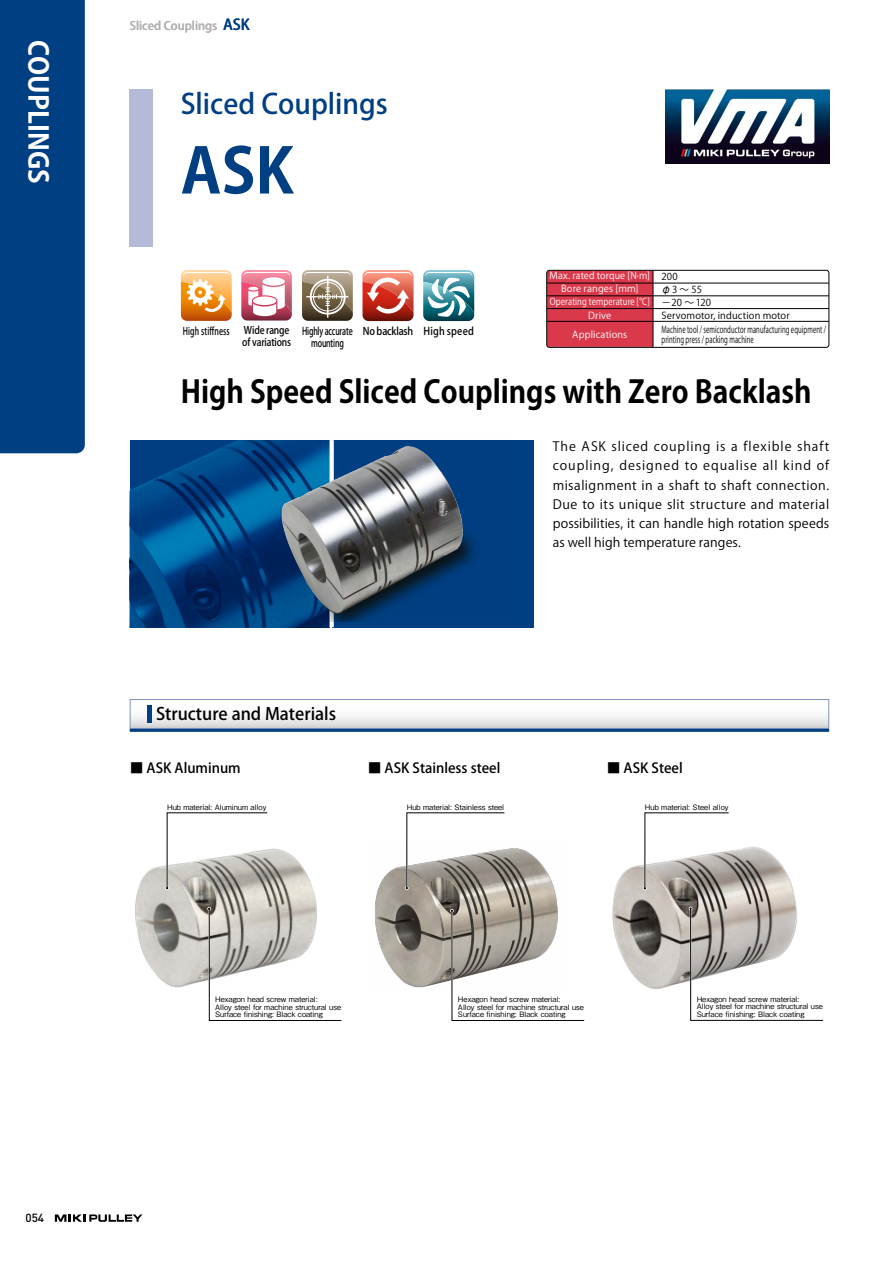
<style>
.page{position:relative;width:893px;height:1263px;background:#fff}
.page>*{position:absolute;margin:0;border:0;box-sizing:border-box;transform-origin:0 0}
.t1{font:700 61.65px "Koz Go Pro";color:#003f82}
.t2{font:700 30.9px "Koz Go Pro";color:#000;scale:.93 1}
.t3{font:500 27.6px "Koz Go Pro";color:#003f82}
.t4{font:700 26.55px "Koz Go Pro";color:#fff}
.t5{font:500 16.95px "Koz Go Pro";color:#000}
.t6{font:500 13.8px "Koz Go Pro";color:#000}
.t7{font:12.75px/19.2px "Koz Go Pro";letter-spacing:.005em;color:#000;text-align:justify}
.t8{font:500 11.7px "Koz Go Pro";color:#b1b2b3}
.t9{font:500 11.7px "DIN Pro";color:#000}
.t10{font:500 10.65px/12px "Koz Go Pro";letter-spacing:-.02em;color:#000;text-align:center;scale:.71 1}
.t11{font:500 10.65px "Koz Go Pro";letter-spacing:.02em;color:#000;scale:.7 1}
.t12{font:500 10.65px "Koz Go Pro";letter-spacing:-.02em;color:#000;scale:.9 1}
.t13{font:500 10.65px "Koz Go Pro";letter-spacing:.02em;color:#000;scale:.9 1}
.t14{font:500 10.5px "Koz Go Pro";letter-spacing:-.02em;color:#000;scale:.86 1}
.t15{font:9.6px/9.6px "Koz Go Pro";letter-spacing:.015em;color:#000;scale:.64 1}
.t16{font:9.6px/12.9px "Koz Go Pro";letter-spacing:.015em;color:#fff}
.t17{font:9.6px/12px "Koz Go Pro";letter-spacing:.015em;color:#fff;scale:.83 1}
.t18{font:9.6px "Koz Go Pro";letter-spacing:.015em;color:#000}
.t19{font:500 7.35px/7.8px "Gothic BBB Pr 6 N";color:#000}
.s1{font-size:14.85px;color:#003f82}
.s2{color:#000}
.s3{font-family:"Shin Go Pro";color:#000}
</style>
<div class="page">
<img style="left:666px;top:89px;width:163px;height:75px">
<div style="left:0;top:0;width:85px;height:453px;background:#003f82"></div>
<svg style="left:55px;top:1214px;width:87px;height:8px"></svg>
<img style="left:612px;top:846px;width:185px;height:144px">
<svg style="left:643px;top:812px;width:87px;height:78px"></svg>
<svg style="left:689px;top:906px;width:135px;height:115px"></svg>
<img style="left:375px;top:848px;width:183px;height:140px">
<svg style="left:405px;top:812px;width:101px;height:78px"></svg>
<svg style="left:450px;top:909px;width:135px;height:112px"></svg>
<svg style="left:362px;top:270px;width:52px;height:51px;background:#d16a5d"></svg>
<svg style="left:181px;top:270px;width:51px;height:51px"></svg>
<svg style="left:241px;top:270px;width:51px;height:51px"></svg>
<div style="left:253px;top:296px;width:23px;height:9px;background:#fff;border-radius:50%"></div>
<svg style="left:302px;top:270px;width:51px;height:51px;background:#978b78"></svg>
<svg style="left:423px;top:270px;width:51px;height:51px"></svg>
<hr style="left:653px;top:283px;width:176px;height:1px;background:#000">
<hr style="left:653px;top:296px;width:176px;height:1px;background:#000">
<hr style="left:653px;top:308px;width:176px;height:1px;background:#000">
<hr style="left:653px;top:321px;width:176px;height:1px;background:#000">
<svg style="left:548px;top:272px;width:106px;height:74px;background:#cc3646"></svg>
<div style="left:546px;top:270px;width:283px;height:78px;border:1px solid #000;border-radius:3px"></div>
<div style="left:130px;top:89px;width:23px;height:158px;background:#b4bad8"></div>
<div style="left:332px;top:440px;width:202px;height:187px;background:#003f82"></div>
<img style="left:130px;top:440px;width:200px;height:187px">
<svg style="left:330px;top:621px;width:4px;height:6px"></svg>
<svg style="left:132px;top:705px;width:695px;height:22px"></svg>
<hr style="left:148px;top:705px;width:4px;height:17px;background:#003f82">
<div style="left:130px;top:699px;width:699px;height:30px;border:1px solid #8391bd"></div>
<hr style="left:130px;top:729px;width:699px;height:3px;background:#003f82">
<img style="left:241px;top:440px;width:235px;height:181px">
<img style="left:135px;top:848px;width:182px;height:140px">
<svg style="left:165px;top:812px;width:103px;height:78px"></svg>
<svg style="left:207px;top:907px;width:135px;height:114px"></svg>
<h3 class="t4" style="left:55px;top:40px;width:145px;rotate:90deg">COUPLINGS</h3>
<h3 class="t9" style="left:26px;top:1210px;width:20px">054</h3>
<h3 class="t8" style="left:130px;top:19px;width:122px">Sliced Couplings <span class="s1">ASK</span></h3>
<h3 class="t3" style="left:181px;top:86px;width:209px">Sliced Couplings</h3>
<h1 class="t1" style="left:181px;top:131px;width:115px">ASK</h1>
<h3 class="t16" style="left:561px;top:270px;width:118px;text-indent:-12px">Max. rated torque [N∙m] <span class="s2">200<br></span>Bore ranges [mm]</h3>
<h3 class="t17" style="left:550px;top:284px;width:196px;text-indent:112px"><span class="s3">φ</span><span class="s2">3～55<br></span>Operating temperature [°C] <span class="s2">－20 ～ 120</span></h3>
<h3 class="t16" style="left:588px;top:309px;width:25px">Drive</h3>
<h3 class="t18" style="left:661px;top:309px;width:130px">Servomotor, induction motor</h3>
<h3 class="t16" style="left:572px;top:328px;width:57px">Applications</h3>
<h3 class="t15" style="left:661px;top:325px;width:259px">Machine tool / semiconductor manufacturing equipment / printing press / packing machine</h3>
<h2 class="t2" style="left:181px;top:372px;width:680px">High Speed Sliced Couplings with Zero Backlash</h2>
<h3 class="t11" style="left:183px;top:324px;width:69px">High stiffness</h3>
<h3 class="t14" style="left:244px;top:324px;width:54px">Wide range</h3>
<h3 class="t12" style="left:363px;top:324px;width:57px">No backlash</h3>
<h3 class="t14" style="left:242px;top:336px;width:58px">of variations</h3>
<h3 class="t10" style="left:302px;top:325px;width:73px">Highly accurate mounting</h3>
<h3 class="t13" style="left:423px;top:324px;width:58px">High speed</h3>
<h3 class="t5" style="left:156px;top:703px;width:182px">Structure and Materials</h3>
<p class="t7" style="left:553px;top:437px;width:278px">The ASK sliced coupling is a flexible shaft coupling, designed to equalise all kind of misalignment in a shaft to shaft connection.<br>Due to its unique slit structure and material possibilities, it can handle high rotation speeds as well high temperature ranges.</p>
<h3 class="t6" style="left:130px;top:759px;width:113px">■ ASK Aluminum</h3>
<h3 class="t6" style="left:368px;top:759px;width:134px">■ ASK Stainless steel</h3>
<h3 class="t6" style="left:607px;top:759px;width:78px">■ ASK Steel</h3>
<p class="t19" style="left:167px;top:802px;width:101px">Hub material: Aluminum alloy</p>
<p class="t19" style="left:407px;top:802px;width:99px">Hub material: Stainless steel</p>
<p class="t19" style="left:645px;top:802px;width:85px">Hub material: Steel alloy</p>
<p class="t19" style="left:215px;top:994px;width:127px">Hexagon head screw material:<br>Alloy steel for machine structural use<br>Surface finishing: Black coating</p>
<p class="t19" style="left:458px;top:994px;width:128px">Hexagon head screw material:<br>Alloy steel for machine structural use<br>Surface finishing: Black coating</p>
<p class="t19" style="left:697px;top:994px;width:128px">Hexagon head screw material:<br>Alloy steel for machine structural use<br>Surface finishing: Black coating</p>
</div>
